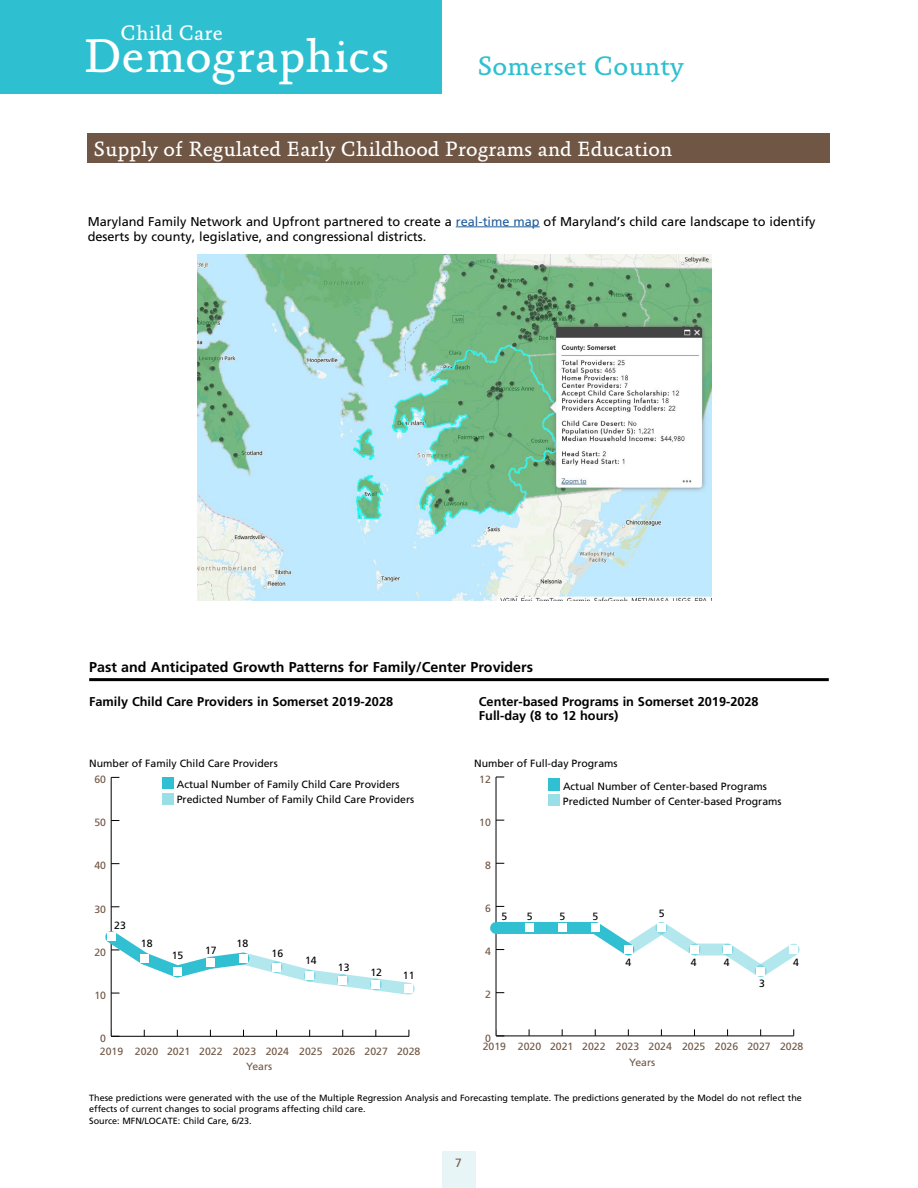
<style>
.page{position:relative;width:918px;height:1188px;background:#fff}
.page>*{position:absolute;margin:0;border:0;box-sizing:border-box;transform-origin:0 0}
.t1{font:47.85px "Absara";letter-spacing:.005em;color:#fff}
.t2{font:27px "Absara";color:#2ec0d0}
.t3{font:21.3px "Absara";color:#fff}
.t4{font:21px "Absara";color:#fff}
.chartheads{font:700 14.25px "Frutiger";color:#000}
.chartheads-2{font:12.75px/15px "Frutiger";color:#000}
.t5{font:700 12.75px/13.5px "Frutiger";color:#000}
.t6{font:12px "Frutiger";color:#705745}
.t7{font:10.5px "Frutiger";color:#000}
.t8{font:10.5px "Frutiger";color:#705745}
.t9{font:9px/10.5px "Frutiger";color:#000}
.s1{color:#215e9e}
</style>
<div class="page">
<hr style="left:89px;top:678px;width:740px;height:3px;background:#000">
<hr style="left:111px;top:1036px;width:298px;height:1px;background:#000">
<hr style="left:111px;top:777px;width:1px;height:259px;background:#000">
<svg style="left:105px;top:920px;width:310px;height:75px"></svg>
<div style="left:107px;top:933px;width:8px;height:8px;background:#fff"></div>
<div style="left:140px;top:954px;width:9px;height:9px;background:#fff"></div>
<div style="left:173px;top:967px;width:9px;height:9px;background:#fff"></div>
<div style="left:206px;top:959px;width:9px;height:8px;background:#fff"></div>
<div style="left:239px;top:954px;width:9px;height:9px;background:#fff"></div>
<div style="left:272px;top:963px;width:9px;height:8px;background:#fff"></div>
<div style="left:305px;top:972px;width:9px;height:8px;background:#fff"></div>
<div style="left:339px;top:976px;width:8px;height:8px;background:#fff"></div>
<div style="left:372px;top:980px;width:8px;height:9px;background:#fff"></div>
<div style="left:405px;top:985px;width:8px;height:8px;background:#fff"></div>
<div style="left:162px;top:778px;width:11px;height:11px;background:#31c0d1"></div>
<div style="left:162px;top:793px;width:11px;height:11px;background:#98dfe8"></div>
<hr style="left:496px;top:1036px;width:298px;height:1px;background:#000">
<hr style="left:496px;top:777px;width:1px;height:259px;background:#000">
<div style="left:496px;top:922px;width:33px;height:12px;background:#31c0d1"></div>
<div style="left:529px;top:922px;width:33px;height:12px;background:#31c0d1"></div>
<svg style="left:562px;top:922px;width:17px;height:12px"></svg>
<svg style="left:579px;top:922px;width:122px;height:34px"></svg>
<div style="left:695px;top:944px;width:33px;height:12px;background:#b1e7ed"></div>
<svg style="left:722px;top:944px;width:78px;height:33px"></svg>
<div style="left:525px;top:924px;width:8px;height:8px;background:#fff"></div>
<div style="left:558px;top:924px;width:8px;height:8px;background:#fff"></div>
<div style="left:591px;top:924px;width:9px;height:8px;background:#fff"></div>
<div style="left:624px;top:945px;width:9px;height:9px;background:#fff"></div>
<div style="left:657px;top:924px;width:9px;height:8px;background:#fff"></div>
<div style="left:690px;top:945px;width:9px;height:9px;background:#fff"></div>
<div style="left:723px;top:945px;width:9px;height:9px;background:#fff"></div>
<div style="left:756px;top:967px;width:9px;height:8px;background:#fff"></div>
<div style="left:790px;top:945px;width:8px;height:9px;background:#fff"></div>
<div style="left:549px;top:779px;width:11px;height:11px;background:#31c0d1"></div>
<div style="left:549px;top:795px;width:11px;height:11px;background:#98dfe8"></div>
<div style="left:442px;top:1151px;width:34px;height:37px;background:#e7f5f6"></div>
<div style="left:0;top:0;width:441px;height:93px;background:#2ec0d0"></div>
<div style="left:87px;top:133px;width:742px;height:30px;background:#705745"></div>
<hr style="left:456px;top:227px;width:84px;height:1px;background:#215e9e">
<img style="left:198px;top:254px;width:514px;height:346px">
<p class="t3" style="left:121px;top:20px;width:104px">Child Care</p>
<p class="t1" style="left:83px;top:28px;width:308px">Demographics</p>
<p class="t2" style="left:477px;top:50px;width:208px">Somerset County</p>
<p class="t4" style="left:93px;top:137px;width:580px">Supply of Regulated Early Childhood Programs and Education</p>
<p class="chartheads-2" style="left:88px;top:214px;width:730px">Maryland Family Network and Upfront partnered to create a <span class="s1">real-time map</span> of Maryland’s child care landscape to identify deserts by county, legislative, and congressional districts.</p>
<p class="chartheads" style="left:89px;top:659px;width:445px">Past and Anticipated Growth Patterns for Family/Center Providers</p>
<p class="t5" style="left:89px;top:695px;width:306px">Family Child Care Providers in Somerset 2019-2028</p>
<p class="t5" style="left:479px;top:695px;width:281px">Center-based Programs in Somerset 2019-2028<br>Full-day (8 to 12 hours)</p>
<p class="t7" style="left:89px;top:758px;width:190px">Number of Family Child Care Providers</p>
<p class="t7" style="left:177px;top:793px;width:239px">Predicted Number of Family Child Care Providers</p>
<p class="t8" style="left:94px;top:773px;width:13px">60</p>
<p class="t7" style="left:177px;top:778px;width:224px">Actual Number of Family Child Care Providers</p>
<p class="t7" style="left:474px;top:757px;width:145px">Number of Full-day Programs</p>
<p class="t7" style="left:563px;top:795px;width:220px">Predicted Number of Center-based Programs</p>
<p class="t8" style="left:479px;top:773px;width:13px">12</p>
<p class="t7" style="left:563px;top:780px;width:206px">Actual Number of Center-based Programs</p>
<p class="t8" style="left:94px;top:817px;width:13px">50</p>
<p class="t8" style="left:479px;top:816px;width:13px">10</p>
<p class="t8" style="left:94px;top:860px;width:13px">40</p>
<p class="t8" style="left:485px;top:859px;width:7px">8</p>
<p class="t8" style="left:94px;top:903px;width:13px">30</p>
<p class="t7" style="left:114px;top:919px;width:13px">23</p>
<p class="t8" style="left:485px;top:902px;width:7px">6</p>
<p class="t7" style="left:502px;top:910px;width:7px">5</p>
<p class="t7" style="left:527px;top:910px;width:7px">5</p>
<p class="t7" style="left:560px;top:910px;width:7px">5</p>
<p class="t7" style="left:593px;top:910px;width:7px">5</p>
<p class="t7" style="left:659px;top:907px;width:7px">5</p>
<p class="t8" style="left:94px;top:946px;width:13px">20</p>
<p class="t7" style="left:141px;top:938px;width:13px">18</p>
<p class="t7" style="left:172px;top:950px;width:13px">15</p>
<p class="t7" style="left:205px;top:944px;width:13px">17</p>
<p class="t7" style="left:237px;top:938px;width:13px">18</p>
<p class="t7" style="left:272px;top:947px;width:13px">16</p>
<p class="t7" style="left:305px;top:954px;width:13px">14</p>
<p class="t7" style="left:338px;top:961px;width:13px">13</p>
<p class="t7" style="left:370px;top:966px;width:13px">12</p>
<p class="t7" style="left:403px;top:969px;width:13px">11</p>
<p class="t8" style="left:485px;top:946px;width:7px">4</p>
<p class="t7" style="left:625px;top:957px;width:7px">4</p>
<p class="t7" style="left:691px;top:957px;width:7px">4</p>
<p class="t7" style="left:724px;top:957px;width:7px">4</p>
<p class="t7" style="left:793px;top:957px;width:7px">4</p>
<p class="t7" style="left:759px;top:977px;width:7px">3</p>
<p class="t8" style="left:94px;top:989px;width:13px">10</p>
<p class="t8" style="left:485px;top:989px;width:7px">2</p>
<p class="t8" style="left:100px;top:1032px;width:7px">0</p>
<p class="t8" style="left:100px;top:1045px;width:322px">2019 2020 2021 2022 2023 2024 2025 2026 2027 2028</p>
<p class="t8" style="left:485px;top:1032px;width:7px">0</p>
<p class="t8" style="left:483px;top:1040px;width:322px">2019 2020 2021 2022 2023 2024 2025 2026 2027 2028</p>
<p class="t8" style="left:246px;top:1061px;width:28px">Years</p>
<p class="t8" style="left:629px;top:1056px;width:28px">Years</p>
<p class="t9" style="left:89px;top:1093px;width:714px">These predictions were generated with the use of the Multiple Regression Analysis and Forecasting template. The predictions generated by the Model do not reflect the effects of current changes to social programs affecting child care.</p>
<p class="t9" style="left:89px;top:1116px;width:164px">Source: MFN/LOCATE: Child Care, 6/23.</p>
<p class="t6" style="left:455px;top:1155px;width:8px">7</p>
</div>
